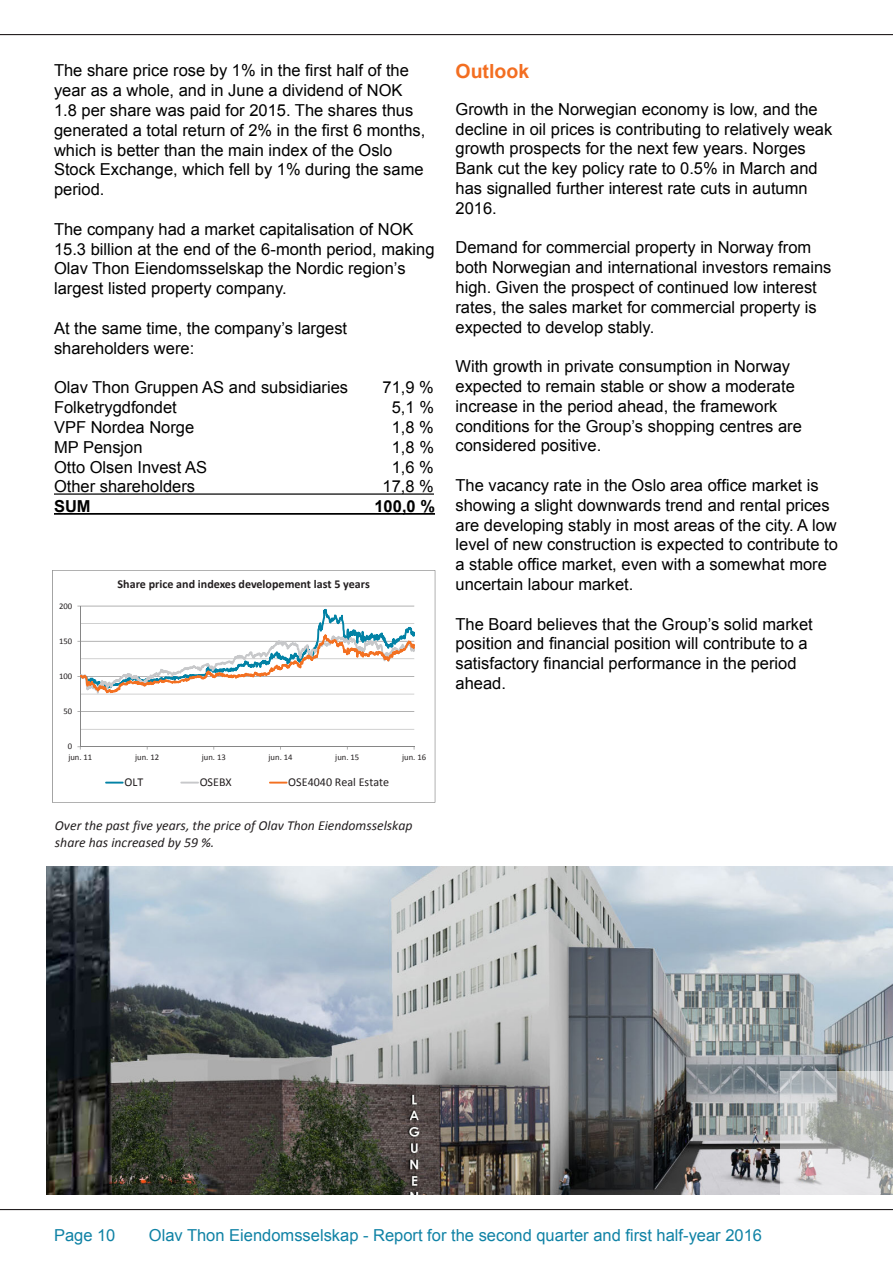
<style>
.page{position:relative;width:893px;height:1263px;background:#fff}
.page>*{position:absolute;margin:0;border:0;box-sizing:border-box;transform-origin:0 0}
.Avsnittsoverskrift{font:700 19.5px "Arial";color:#f36e21}
.t1{font:16.5px/19.8px "Arial";color:#000}
.t2{font:16.5px "Arial";color:#0f82a5}
.t3{font:700 16.5px "Arial";color:#000}
.t4{font:italic 13.8px/17.4px "Calibri";color:#231f20}
.t5{font:700 12px "Calibri";color:#231f20}
.t6{font:12px "Calibri";color:#231f20}
.t7{font:8.7px "Calibri";color:#231f20}
</style>
<div class="page">
<hr style="left:0;top:34px;width:893px;height:1px;background:#231f20">
<hr style="left:0;top:1209px;width:893px;height:1px;background:#231f20">
<img style="left:47px;top:866px;width:846px;height:328px">
<hr style="left:54px;top:493px;width:380px;height:2px;background:#000">
<hr style="left:54px;top:513px;width:381px;height:2px;background:#000">
<svg style="left:780px;top:1071px;width:113px;height:123px;background:#bbbcbc"></svg>
<svg style="left:53px;top:570px;width:382px;height:233px"></svg>
<p class="t1" style="left:54px;top:61px;width:373px">The share price rose by 1% in the first half of the year as a whole, and in June a dividend of NOK 1.8 per share was paid for 2015. The shares thus generated a total return of 2% in the first 6 months, which is better than the main index of the Oslo Stock Exchange, which fell by 1% during the same period.</p>
<p class="t1" style="left:54px;top:219px;width:382px">The company had a market capitalisation of NOK 15.3 billion at the end of the 6-month period, making Olav Thon Eiendomsselskap the Nordic region’s largest listed property company.</p>
<p class="t1" style="left:54px;top:318px;width:295px">At the same time, the company’s largest shareholders were:</p>
<p class="t1" style="left:54px;top:378px;width:296px">Olav Thon Gruppen AS and subsidiaries</p>
<p class="t1" style="left:383px;top:378px;width:53px">71,9 %</p>
<p class="t1" style="left:54px;top:398px;width:124px">Folketrygdfondet</p>
<p class="t1" style="left:392px;top:398px;width:44px">5,1 %</p>
<p class="t1" style="left:54px;top:417px;width:142px">VPF Nordea Norge</p>
<p class="t1" style="left:392px;top:417px;width:44px">1,8 %</p>
<p class="t1" style="left:54px;top:437px;width:90px">MP Pensjon</p>
<p class="t1" style="left:392px;top:437px;width:44px">1,8 %</p>
<p class="t1" style="left:54px;top:457px;width:155px">Otto Olsen Invest AS</p>
<p class="t1" style="left:392px;top:457px;width:44px">1,6 %</p>
<p class="t1" style="left:54px;top:477px;width:143px">Other shareholders</p>
<p class="t1" style="left:383px;top:477px;width:53px">17,8 %</p>
<p class="t3" style="left:54px;top:495px;width:38px">SUM</p>
<p class="t3" style="left:374px;top:495px;width:62px">100,0 %</p>
<p class="t7" style="left:59px;top:600px;width:15px">200</p>
<p class="t7" style="left:59px;top:635px;width:15px">150</p>
<p class="t7" style="left:59px;top:670px;width:15px">100</p>
<p class="t7" style="left:64px;top:706px;width:10px">50</p>
<p class="t7" style="left:68px;top:741px;width:6px">0</p>
<p class="t5" style="left:118px;top:577px;width:254px">Share price and indexes developement last 5 years</p>
<p class="t7" style="left:68px;top:752px;width:25px">jun. 11</p>
<p class="t7" style="left:135px;top:752px;width:25px">jun. 12</p>
<p class="t7" style="left:202px;top:752px;width:25px">jun. 13</p>
<p class="t7" style="left:269px;top:752px;width:25px">jun. 14</p>
<p class="t7" style="left:335px;top:752px;width:25px">jun. 15</p>
<p class="t7" style="left:402px;top:752px;width:25px">jun. 16</p>
<p class="t6" style="left:124px;top:774px;width:20px">OLT</p>
<p class="t6" style="left:200px;top:774px;width:34px">OSEBX</p>
<p class="t6" style="left:288px;top:774px;width:102px">OSE4040 Real Estate</p>
<p class="t4" style="left:55px;top:816px;width:359px">Over the past five years, the price of Olav Thon Eiendomsselskap share has increased by 59 %.</p>
<p class="Avsnittsoverskrift" style="left:455px;top:58px;width:75px">Outlook</p>
<p class="t1" style="left:455px;top:99px;width:378px">Growth in the Norwegian economy is low, and the decline in oil prices is contributing to relatively weak growth prospects for the next few years. Norges Bank cut the key policy rate to 0.5% in March and has signalled further interest rate cuts in autumn 2016.</p>
<p class="t1" style="left:455px;top:238px;width:377px">Demand for commercial property in Norway from both Norwegian and international investors remains high. Given the prospect of continued low interest rates, the sales market for commercial property is expected to develop stably.</p>
<p class="t1" style="left:455px;top:357px;width:348px">With growth in private consumption in Norway expected to remain stable or show a moderate increase in the period ahead, the framework conditions for the Group’s shopping centres are considered positive.</p>
<p class="t1" style="left:455px;top:475px;width:384px">The vacancy rate in the Oslo area office market is showing a slight downwards trend and rental prices are developing stably in most areas of the city. A low level of new construction is expected to contribute to a stable office market, even with a somewhat more uncertain labour market.</p>
<p class="t1" style="left:455px;top:614px;width:359px">The Board believes that the Group’s solid market position and financial position will contribute to a satisfactory financial performance in the period ahead.</p>
<p class="t2" style="left:54px;top:1225px;width:63px">Page 10</p>
<p class="t2" style="left:149px;top:1225px;width:615px">Olav Thon Eiendomsselskap - Report for the second quarter and first half-year 2016</p>
</div>
